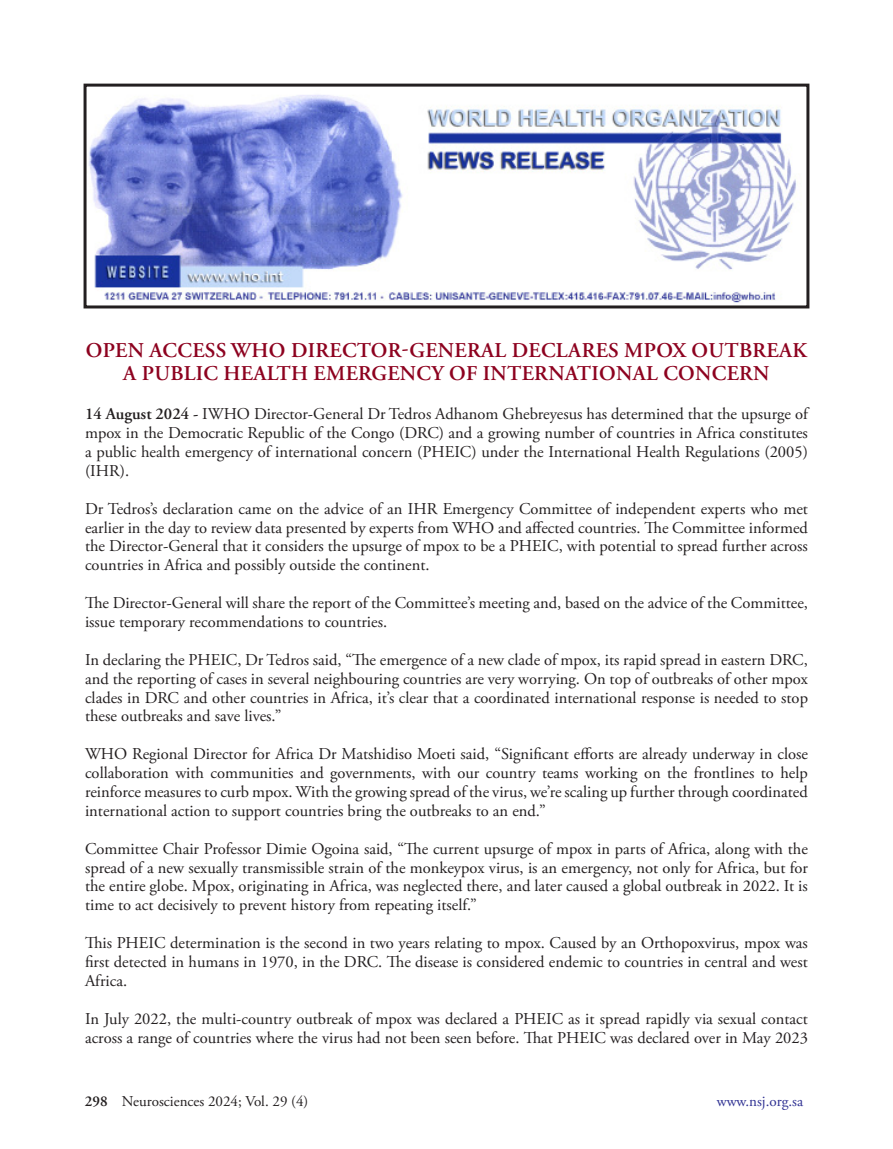
<style>
.page{position:relative;width:893px;height:1149px;background:#fff}
.page>*{position:absolute;margin:0;border:0;box-sizing:border-box;transform-origin:0 0}
.t1{font:600 21px/22.6px "Adobe Garamond Pro";letter-spacing:.015em;color:#8d021f;text-align:center}
.t2{font:16.5px/18.9px "Adobe Garamond Pro";color:#231f20;text-align:justify}
.t3{font:15px "Adobe Garamond Pro";color:#231f20}
.t4{font:15px "Adobe Garamond Pro";color:#2e3092}
.t5{font:600 15px "Adobe Garamond Pro";color:#231f20}
.s1{font-weight:600}
</style>
<div class="page">
<img style="left:89px;top:95px;width:707px;height:208px">
<div style="left:84px;top:84px;width:725px;height:224px;border:3px solid #231f20"></div>
<p class="t1" style="left:86px;top:339px;width:722px">OPEN ACCESS WHO DIRECTOR-GENERAL DECLARES MPOX OUTBREAK<br>A PUBLIC HEALTH EMERGENCY OF INTERNATIONAL CONCERN</p>
<p class="t2" style="left:85px;top:405px;width:724px"><span class="s1">14 August 2024 -</span> IWHO Director-General Dr Tedros Adhanom Ghebreyesus has determined that the upsurge of mpox in the Democratic Republic of the Congo (DRC) and a growing number of countries in Africa constitutes a public health emergency of international concern (PHEIC) under the International Health Regulations (2005) (IHR).</p>
<p class="t2" style="left:85px;top:499px;width:724px">Dr Tedros’s declaration came on the advice of an IHR Emergency Committee of independent experts who met earlier in the day to review data presented by experts from WHO and affected countries. The Committee informed the Director-General that it considers the upsurge of mpox to be a PHEIC, with potential to spread further across countries in Africa and possibly outside the continent.</p>
<p class="t2" style="left:85px;top:593px;width:724px">The Director-General will share the report of the Committee’s meeting and, based on the advice of the Committee, issue temporary recommendations to countries.</p>
<p class="t2" style="left:85px;top:650px;width:724px">In declaring the PHEIC, Dr Tedros said, “The emergence of a new clade of mpox, its rapid spread in eastern DRC, and the reporting of cases in several neighbouring countries are very worrying. On top of outbreaks of other mpox clades in DRC and other countries in Africa, it’s clear that a coordinated international response is needed to stop these outbreaks and save lives.”</p>
<p class="t2" style="left:85px;top:744px;width:724px">WHO Regional Director for Africa Dr Matshidiso Moeti said, “Significant efforts are already underway in close collaboration with communities and governments, with our country teams working on the frontlines to help reinforce measures to curb mpox. With the growing spread of the virus, we’re scaling up further through coordinated international action to support countries bring the outbreaks to an end.”</p>
<p class="t2" style="left:85px;top:839px;width:724px">Committee Chair Professor Dimie Ogoina said, “The current upsurge of mpox in parts of Africa, along with the spread of a new sexually transmissible strain of the monkeypox virus, is an emergency, not only for Africa, but for the entire globe. Mpox, originating in Africa, was neglected there, and later caused a global outbreak in 2022. It is time to act decisively to prevent history from repeating itself.”</p>
<p class="t2" style="left:85px;top:933px;width:724px">This PHEIC determination is the second in two years relating to mpox. Caused by an Orthopoxvirus, mpox was first detected in humans in 1970, in the DRC. The disease is considered endemic to countries in central and west Africa.</p>
<p class="t2" style="left:85px;top:1009px;width:724px">In July 2022, the multi-country outbreak of mpox was declared a PHEIC as it spread rapidly via sexual contact across a range of countries where the virus had not been seen before. That PHEIC was declared over in May 2023</p>
<p class="t5" style="left:85px;top:1092px;width:24px">298</p>
<p class="t3" style="left:122px;top:1091px;width:188px">Neurosciences 2024; Vol. 29 (4)</p>
<p class="t4" style="left:717px;top:1091px;width:88px">www.nsj.org.sa</p>
</div>
